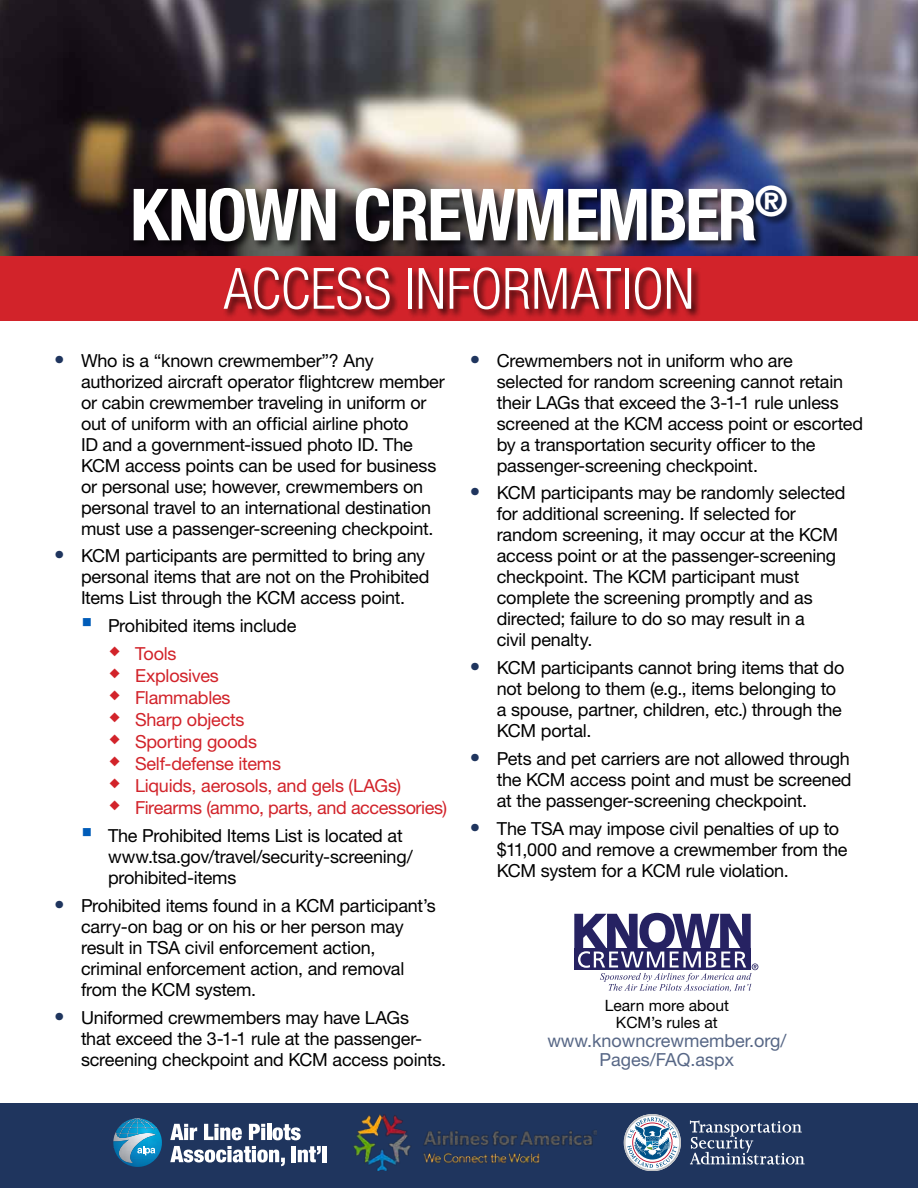
<style>
.page{position:relative;width:918px;height:1188px;background:#fff}
.page>*{position:absolute;margin:0;border:0;box-sizing:border-box;transform-origin:0 0}
.t1{font:700 condensed 72px "Helvetica Neue LT Std";letter-spacing:-.03em;color:#fff}
.t2{font:300 condensed 57px "Helvetica Neue LT Std";color:#fff}
.t3{font:18px/21px "Helvetica Neue LT Std";letter-spacing:-.015em;color:#000}
.t4{font:18px/22px "Helvetica Neue LT Std";letter-spacing:-.015em;color:#d2232a}
.t5{font:18px/19.5px "Helvetica Neue LT Std";color:#576786;text-align:center}
.t6{font:15.6px/17px "Helvetica Neue LT Std";color:#000;text-align:center}
.s1{font-weight:300;font-size:21px;color:#1f355e}
</style>
<div class="page">
<img style="left:0;top:0;width:918px;height:256px">
<div style="left:0;top:1104px;width:918px;height:84px;background:#1f355e"></div>
<img style="left:354px;top:1115px;width:243px;height:56px">
<img style="left:139px;top:1128px;width:23px;height:39px">
<img style="left:113px;top:1128px;width:43px;height:35px">
<img style="left:119px;top:1118px;width:38px;height:10px">
<svg style="left:129px;top:1118px;width:10px;height:2px"></svg>
<svg style="left:137px;top:1146px;width:18px;height:9px"></svg>
<svg style="left:170px;top:1124px;width:27px;height:16px"></svg>
<svg style="left:204px;top:1124px;width:38px;height:16px"></svg>
<svg style="left:249px;top:1124px;width:16px;height:16px"></svg>
<hr style="left:267px;top:1124px;width:4px;height:16px;background:#fff">
<svg style="left:272px;top:1124px;width:29px;height:16px"></svg>
<svg style="left:170px;top:1146px;width:115px;height:20px"></svg>
<hr style="left:292px;top:1146px;width:4px;height:16px;background:#fff">
<svg style="left:298px;top:1146px;width:23px;height:16px"></svg>
<hr style="left:323px;top:1146px;width:4px;height:16px;background:#fff">
<svg style="left:690px;top:1121px;width:115px;height:44px"></svg>
<svg style="left:624px;top:1115px;width:57px;height:56px"></svg>
<svg style="left:574px;top:913px;width:184px;height:79px"></svg>
<div style="left:0;top:256px;width:918px;height:65px;background:#d2232a"></div>
<div style="left:132px;top:184px;width:665px;height:136px;background:#000;opacity:.75"></div>
<h1 class="t1" style="left:130px;top:171px;width:659px">KNOWN CREWMEMBER<sup>®</sup></h1>
<h2 class="t2" style="left:224px;top:256px;width:472px">ACCESS INFORMATION</h2>
<p class="t3" style="left:81px;top:349px;width:365px;text-indent:-27px"><span class="s1">•</span> Who is a “known crewmember”? Any authorized aircraft operator flightcrew member or cabin crewmember traveling in uniform or out of uniform with an official airline photo<br>ID and a government-issued photo ID. The KCM access points can be used for business or personal use; however, crewmembers on personal travel to an international destination must use a passenger-screening checkpoint.</p>
<p class="t3" style="left:81px;top:545px;width:350px;text-indent:-27px"><span class="s1">•</span> KCM participants are permitted to bring any personal items that are not on the Prohibited<br>Items List through the KCM access point.</p>
<p class="t3" style="left:108px;top:615px;width:190px">Prohibited items include</p>
<p class="t4" style="left:135px;top:642px;width:314px">Tools<br>Explosives<br>Flammables<br>Sharp objects<br>Sporting goods<br>Self-defense items<br>Liquids, aerosols, and gels (LAGs)<br>Firearms (ammo, parts, and accessories)</p>
<p class="t3" style="left:108px;top:825px;width:306px">The Prohibited Items List is located at www.tsa.gov/travel/security-screening/ prohibited-items</p>
<p class="t3" style="left:81px;top:895px;width:356px;text-indent:-27px"><span class="s1">•</span> Prohibited items found in a KCM participant’s carry-on bag or on his or her person may result in TSA civil enforcement action, criminal enforcement action, and removal from the KCM system.</p>
<p class="t3" style="left:81px;top:1007px;width:367px;text-indent:-27px"><span class="s1">•</span> Uniformed crewmembers may have LAGs<br>that exceed the 3-1-1 rule at the passenger&shy;screening checkpoint and KCM access points.</p>
<p class="t3" style="left:497px;top:349px;width:368px;text-indent:-27px"><span class="s1">•</span> Crewmembers not in uniform who are selected for random screening cannot retain their LAGs that exceed the 3-1-1 rule unless screened at the KCM access point or escorted by a transportation security officer to the passenger-screening checkpoint.</p>
<p class="t3" style="left:497px;top:482px;width:350px;text-indent:-27px"><span class="s1">•</span> KCM participants may be randomly selected for additional screening. If selected for random screening, it may occur at the KCM access point or at the passenger-screening checkpoint. The KCM participant must complete the screening promptly and as directed; failure to do so may result in a<br>civil penalty.</p>
<p class="t3" style="left:497px;top:657px;width:349px;text-indent:-27px"><span class="s1">•</span> KCM participants cannot bring items that do not belong to them (e.g., items belonging to a spouse, partner, children, etc.) through the KCM portal.</p>
<p class="t3" style="left:497px;top:748px;width:356px;text-align:justify;text-indent:-27px"><span class="s1">•</span> Pets and pet carriers are not allowed through the KCM access point and must be screened at the passenger-screening checkpoint.</p>
<p class="t3" style="left:497px;top:817px;width:352px;text-indent:-27px"><span class="s1">•</span> The TSA may impose civil penalties of up to $11,000 and remove a crewmember from the<br>KCM system for a KCM rule violation.</p>
<p class="t6" style="left:605px;top:996px;width:126px">Learn more about<br>KCM’s rules at</p>
<p class="t5" style="left:547px;top:1031px;width:241px">www.knowncrewmember.org/<br>Pages/FAQ.aspx</p>
</div>
